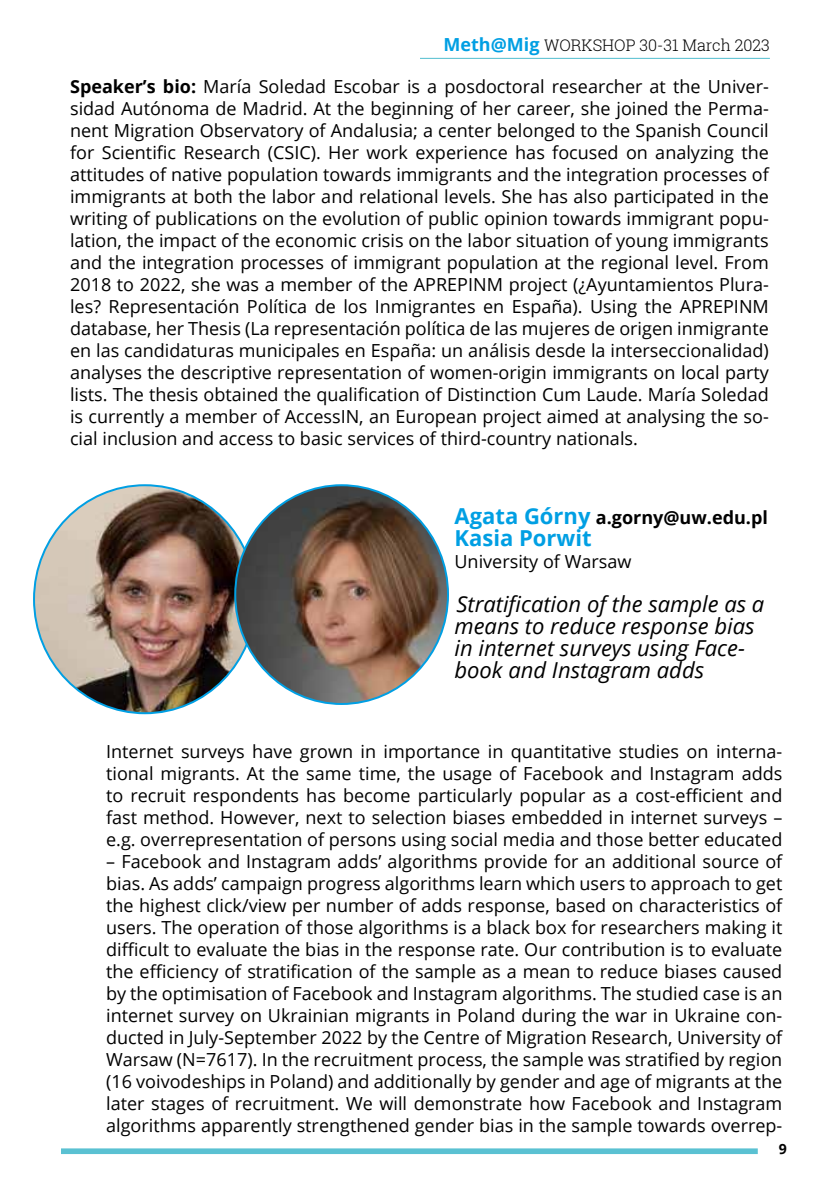
<style>
.page{position:relative;width:840px;height:1191px;background:#fff}
.page>*{position:absolute;margin:0;border:0;box-sizing:border-box;transform-origin:0 0}
.t1{font:italic 22px/22px "Open Sans";color:#000}
.t2{font:700 22px "Open Sans";color:#009fe3}
.t3{font:18px/22px "Open Sans";color:#000;text-align:justify}
.t4{font:700 18px "Open Sans";color:#000}
.t5{font:300 16px "Roboto Slab";color:#000}
.t6{font:700 14px "Open Sans";color:#000}
.s1{font-family:"Open Sans";font-weight:700;font-size:18px;color:#009fe3}
.s2{font-weight:700}
.s3{font-size:22px;color:#009fe3}
</style>
<div class="page">
<div style="left:61px;top:1148px;width:696px;height:6px;background:#5ac1d2"></div>
<hr style="left:420px;top:58px;width:349px;height:1px;background:#5ac1d2">
<img style="left:34px;top:485px;width:201px;height:228px">
<img style="left:235px;top:485px;width:213px;height:219px">
<p class="t5" style="left:443px;top:34px;width:328px"><span class="s1">Meth@Mig</span> WORKSHOP 30-31 March 2023</p>
<p class="t3" style="left:70px;top:75px;width:700px"><span class="s2">Speaker’s bio:</span> María Soledad Escobar is a posdoctoral researcher at the Univer&shy;sidad Autónoma de Madrid. At the beginning of her career, she joined the Perma&shy;nent Migration Observatory of Andalusia; a center belonged to the Spanish Council for Scientific Research (CSIC). Her work experience has focused on analyzing the attitudes of native population towards immigrants and the integration processes of immigrants at both the labor and relational levels. She has also participated in the writing of publications on the evolution of public opinion towards immigrant popu&shy;lation, the impact of the economic crisis on the labor situation of young immigrants and the integration processes of immigrant population at the regional level. From 2018 to 2022, she was a member of the APREPINM project (¿Ayuntamientos Plura&shy;les? Representación Política de los Inmigrantes en España). Using the APREPINM database, her Thesis (La representación política de las mujeres de origen inmigrante en las candidaturas municipales en España: un análisis desde la interseccionalidad) analyses the descriptive representation of women-origin immigrants on local party lists. The thesis obtained the qualification of Distinction Cum Laude. María Soledad is currently a member of AccessIN, an European project aimed at analysing the so&shy;cial inclusion and access to basic services of third-country nationals.</p>
<p class="t4" style="left:454px;top:505px;width:315px"><span class="s3">Agata Górny</span> a.gorny@uw.edu.pl</p>
<p class="t2" style="left:454px;top:522px;width:139px">Kasia Porwit</p>
<p class="t3" style="left:454px;top:550px;width:178px">University of Warsaw</p>
<p class="t1" style="left:454px;top:592px;width:311px">Stratification of the sample as a means to reduce response bias in internet surveys using Face&shy;book and Instagram adds</p>
<p class="t3" style="left:106px;top:740px;width:677px">Internet surveys have grown in importance in quantitative studies on interna&shy;tional migrants. At the same time, the usage of Facebook and Instagram adds to recruit respondents has become particularly popular as a cost-efficient and fast method. However, next to selection biases embedded in internet surveys – e.g. overrepresentation of persons using social media and those better educated</p>
<p class="t3" style="left:106px;top:850px;width:677px">– Facebook and Instagram adds’ algorithms provide for an additional source of bias. As adds’ campaign progress algorithms learn which users to approach to get the highest click/view per number of adds response, based on characteristics of users. The operation of those algorithms is a black box for researchers making it difficult to evaluate the bias in the response rate. Our contribution is to evaluate the efficiency of stratification of the sample as a mean to reduce biases caused by the optimisation of Facebook and Instagram algorithms. The studied case is an internet survey on Ukrainian migrants in Poland during the war in Ukraine con&shy;ducted in July-September 2022 by the Centre of Migration Research, University of Warsaw (N=7617). In the recruitment process, the sample was stratified by region (16 voivodeships in Poland) and additionally by gender and age of migrants at the later stages of recruitment. We will demonstrate how Facebook and Instagram algorithms apparently strengthened gender bias in the sample towards overrep-</p>
<p class="t6" style="left:778px;top:1139px;width:10px">9</p>
</div>
